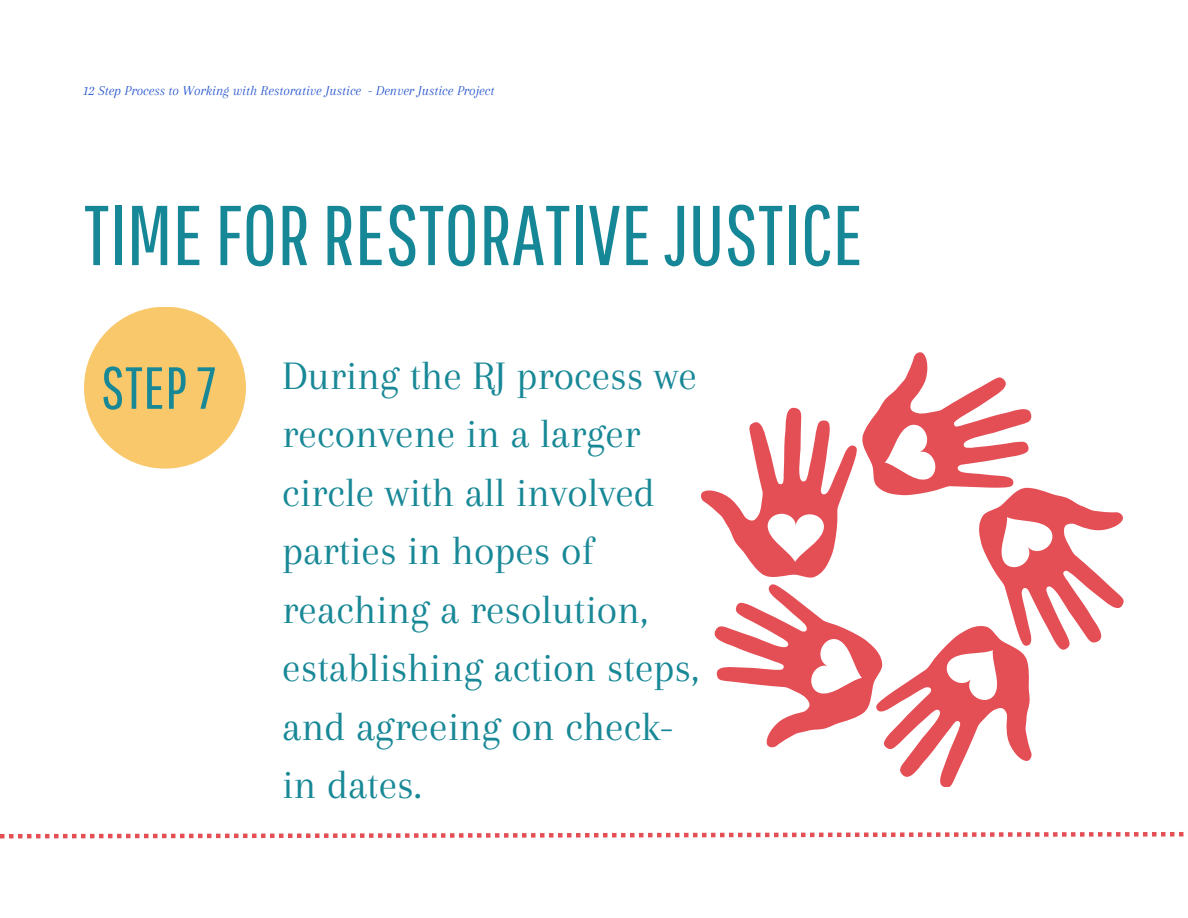
<style>
.page{position:relative;width:1188px;height:918px;background:#fff}
.page>*{position:absolute;margin:0;border:0;box-sizing:border-box;transform-origin:0 0}
.t1{font:84.6px "Pathway Gothic One";color:#168797}
.t2{font:59.4px "Pathway Gothic One";letter-spacing:.01em;color:#188897}
.t3{font:42px/58.5px "Arapey";color:#188897}
.t4{font:italic 14.1px "Arapey";color:#2252cd}
</style>
<div class="page">
<div style="left:84px;top:307px;width:162px;height:162px;background:#f8c86b;border-radius:50%"></div>
<svg style="left:701px;top:352px;width:423px;height:435px"></svg>
<svg style="left:0;top:832px;width:1184px;height:7px"></svg>
<p class="t4" style="left:84px;top:83px;width:412px">12 Step Process to Working with Restorative Justice - Denver Justice Project</p>
<p class="t1" style="left:84px;top:184px;width:780px">TIMEFORRESTORATIVEJUSTICE</p>
<p class="t2" style="left:101px;top:352px;width:117px">STEP7</p>
<p class="t3" style="left:282px;top:346px;width:418px">During the RJ process we reconvene in a larger circle with all involved parties in hopes of reaching a resolution, establishing action steps, and agreeing on check&shy;in dates.</p>
</div>
